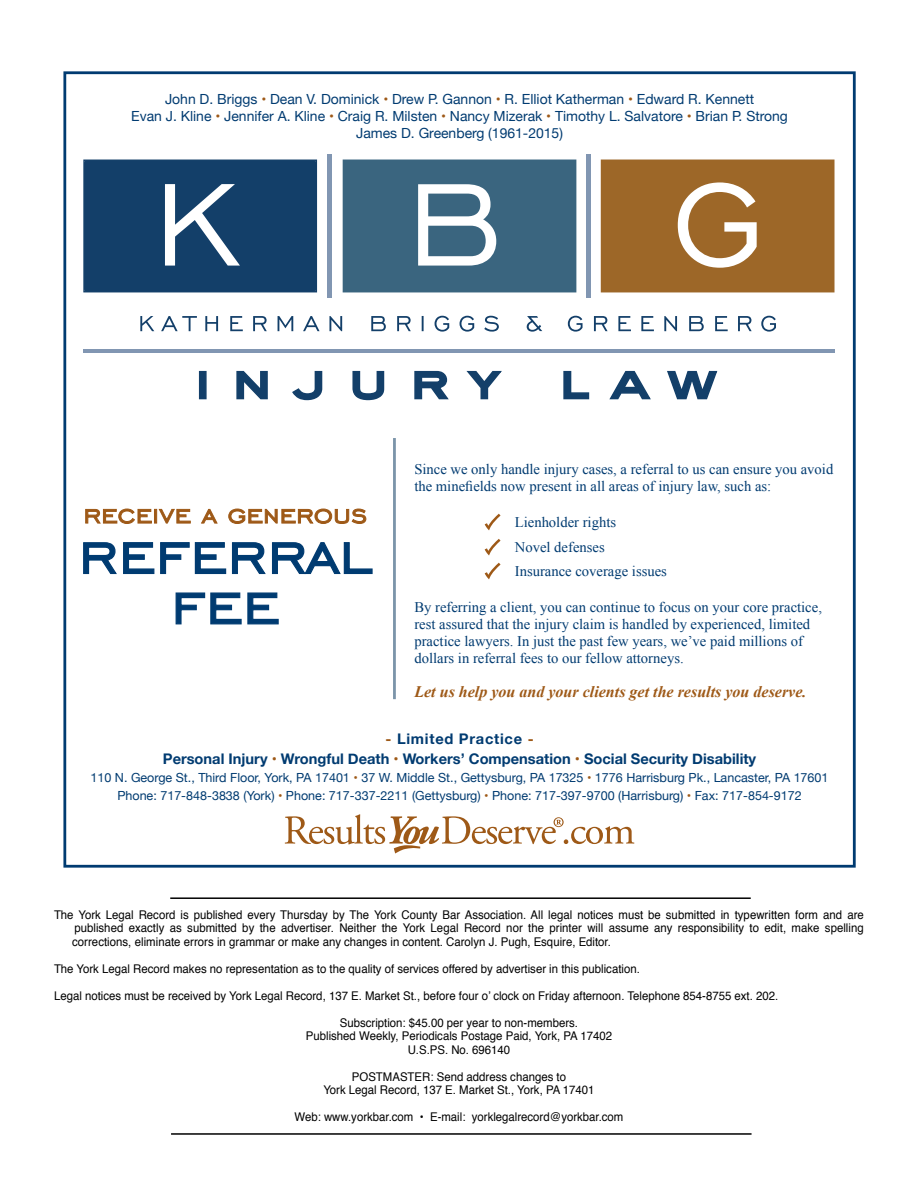
<style>
.page{position:relative;width:918px;height:1188px;background:#fff}
.page>*{position:absolute;margin:0;border:0;box-sizing:border-box;transform-origin:0 0}
.t1{font:italic 700 16.05px "Times New Roman";color:#9e5917}
.t2{font:14.7px/16.8px "Times New Roman";color:#003b71}
.t3{font:700 14.7px "Helvetica Neue";color:#003b71}
.t4{font:700 14.7px "Helvetica Neue";letter-spacing:.05em;color:#003b71}
.t5{font:13.95px/16.8px "Helvetica Neue";color:#003b71;text-align:center}
.t6{font:12.6px/18.1px "Helvetica Neue";color:#003b71;text-align:center}
.t7{font:12px/13.5px "Helvetica";color:#000;text-align:center;scale:.95 1}
.s1{color:#9e5917}
</style>
<div class="page">
<hr style="left:170px;top:897px;width:581px;height:2px;background:#000">
<hr style="left:171px;top:1133px;width:581px;height:2px;background:#000">
<div style="left:63px;top:71px;width:793px;height:797px;border:3px solid #003b71"></div>
<hr style="left:327px;top:154px;width:4px;height:144px;background:#8196b2">
<div style="left:586px;top:154px;width:5px;height:144px;background:#8196b2"></div>
<svg style="left:83px;top:160px;width:234px;height:132px;background:#234c73"></svg>
<svg style="left:343px;top:160px;width:233px;height:132px;background:#4d748b"></svg>
<svg style="left:601px;top:160px;width:234px;height:132px;background:#a47238"></svg>
<svg style="left:140px;top:316px;width:636px;height:16px"></svg>
<hr style="left:83px;top:349px;width:752px;height:4px;background:#8196b2">
<svg style="left:199px;top:371px;width:518px;height:29px"></svg>
<svg style="left:285px;top:814px;width:349px;height:40px"></svg>
<svg style="left:175px;top:592px;width:104px;height:33px"></svg>
<svg style="left:83px;top:542px;width:290px;height:33px"></svg>
<svg style="left:85px;top:508px;width:281px;height:16px"></svg>
<hr style="left:393px;top:438px;width:3px;height:261px;background:#7b94a9">
<svg style="left:485px;top:514px;width:16px;height:16px"></svg>
<svg style="left:485px;top:539px;width:16px;height:17px"></svg>
<svg style="left:485px;top:563px;width:16px;height:16px"></svg>
<p class="t5" style="left:131px;top:92px;width:658px">John D. Briggs <span class="s1">•</span> Dean V. Dominick <span class="s1">•</span> Drew P. Gannon <span class="s1">•</span> R. Elliot Katherman <span class="s1">•</span> Edward R. Kennett<br>Evan J. Kline <span class="s1">•</span> Jennifer A. Kline <span class="s1">•</span> Craig R. Milsten <span class="s1">•</span> Nancy Mizerak <span class="s1">•</span> Timothy L. Salvatore <span class="s1">•</span> Brian P. Strong<br>James D. Greenberg (1961-2015)</p>
<p class="t2" style="left:414px;top:461px;width:420px">Since we only handle injury cases, a referral to us can ensure you avoid the minefields now present in all areas of injury law, such as:</p>
<p class="t2" style="left:515px;top:510px;width:154px;line-height:24.5px">Lienholder rights<br>Novel defenses<br>Insurance coverage issues</p>
<p class="t2" style="left:414px;top:599px;width:409px">By referring a client, you can continue to focus on your core practice, rest assured that the injury claim is handled by experienced, limited practice lawyers. In just the past few years, we’ve paid millions of dollars in referral fees to our fellow attorneys.</p>
<h1 class="t1" style="left:414px;top:681px;width:394px">Let us help you and your clients get the results you deserve.</h1>
<p class="t4" style="left:386px;top:727px;width:150px"><span class="s1">-</span> Limited Practice <span class="s1">-</span></p>
<p class="t3" style="left:163px;top:747px;width:595px">Personal Injury <span class="s1">•</span> Wrongful Death <span class="s1">•</span> Workers’ Compensation <span class="s1">•</span> Social Security Disability</p>
<p class="t6" style="left:91px;top:769px;width:740px">110 N. George St., Third Floor, York, PA 17401 <span class="s1">•</span> 37 W. Middle St., Gettysburg, PA 17325 <span class="s1">•</span> 1776 Harrisburg Pk., Lancaster, PA 17601<br>Phone: 717-848-3838 (York) <span class="s1">•</span> Phone: 717-337-2211 (Gettysburg) <span class="s1">•</span> Phone: 717-397-9700 (Harrisburg) <span class="s1">•</span> Fax: 717-854-9172</p>
<p class="t7" style="left:72px;top:908px;width:835px;text-align:justify;text-indent:-18px">The York Legal Record is published every Thursday by The York County Bar Association. All legal notices must be submitted in typewritten form and are published exactly as submitted by the advertiser. Neither the York Legal Record nor the printer will assume any responsibility to edit, make spelling corrections, eliminate errors in grammar or make any changes in content. Carolyn J. Pugh, Esquire, Editor.</p>
<p class="t7" style="left:54px;top:962px;width:618px">The York Legal Record makes no representation as to the quality of services offered by advertiser in this publication.</p>
<p class="t7" style="left:54px;top:989px;width:764px">Legal notices must be received by York Legal Record, 137 E. Market St., before four o’ clock on Friday afternoon. Telephone 854-8755 ext. 202.</p>
<p class="t7" style="left:306px;top:1016px;width:324px">Subscription: $45.00 per year to non-members.<br>Published Weekly, Periodicals Postage Paid, York, PA 17402<br>U.S.PS. No. 696140</p>
<p class="t7" style="left:323px;top:1070px;width:287px">POSTMASTER: Send address changes to<br>York Legal Record, 137 E. Market St., York, PA 17401</p>
<p class="t7" style="left:295px;top:1111px;width:348px">Web: www.yorkbar.com • E-mail: yorklegalrecord@yorkbar.com</p>
</div>
